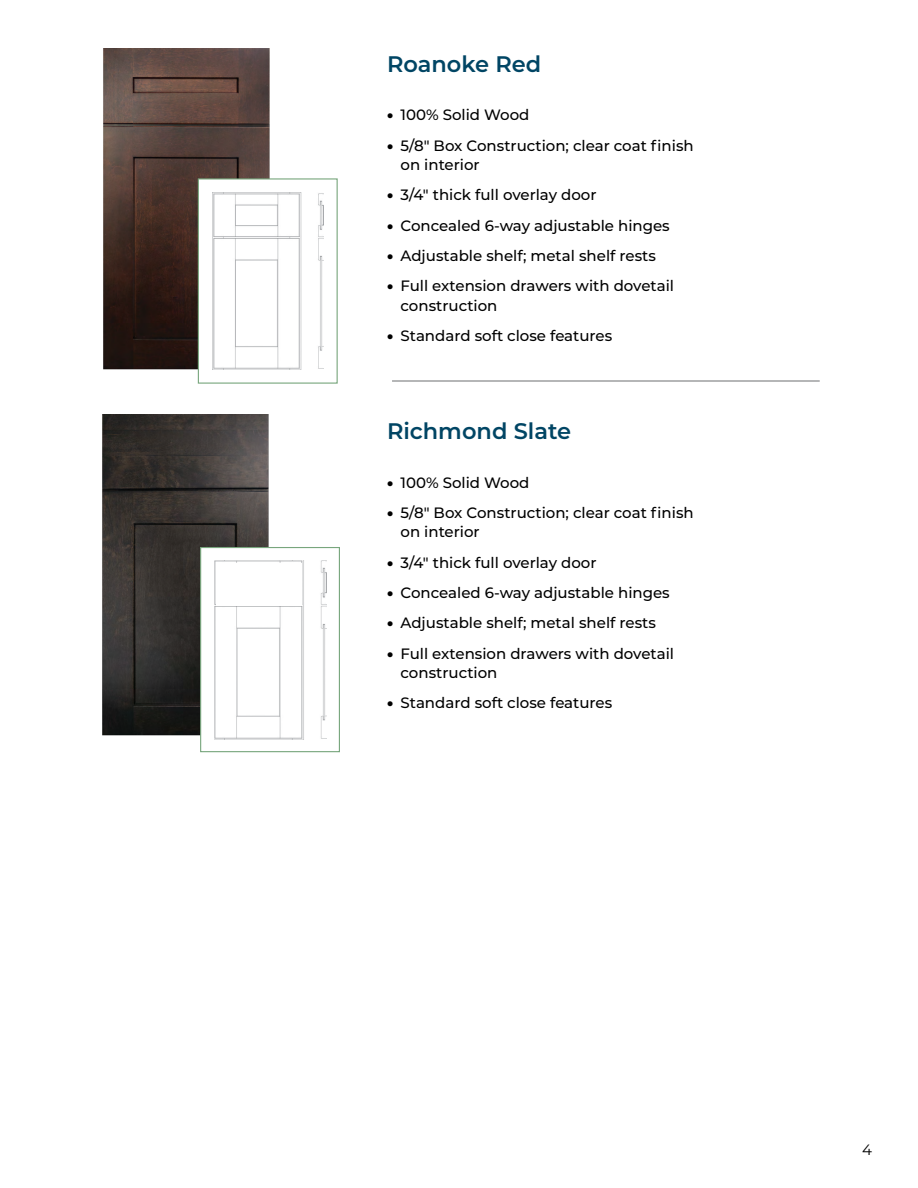
<style>
.page{position:relative;width:918px;height:1188px;background:#fff}
.page>*{position:absolute;margin:0;border:0;box-sizing:border-box;transform-origin:0 0}
.t1{font:600 22.5px "Montserrat";color:#004564}
.t2{font:500 15px/19.5px "Montserrat";color:#000}
.t3{font:15px "Montserrat";color:#000}
.s1{font-weight:900}
</style>
<div class="page">
<img style="left:102px;top:414px;width:167px;height:321px">
<div style="left:200px;top:547px;width:140px;height:205px;background:#fff;border:1px solid #78a67d"></div>
<img style="left:103px;top:48px;width:167px;height:321px">
<div style="left:198px;top:179px;width:139px;height:204px;background:#fff"></div>
<img style="left:212px;top:193px;width:111px;height:176px">
<div style="left:198px;top:178px;width:140px;height:206px;border:1px solid #78a67d"></div>
<hr style="left:392px;top:381px;width:428px;height:1px;background:#6d6e71">
<img style="left:214px;top:560px;width:113px;height:180px">
<div style="left:216px;top:563px;width:86px;height:43px;background:#fff"></div>
<h1 class="t1" style="left:387px;top:48px;width:156px">Roanoke Red</h1>
<p class="t2" style="left:387px;top:105px;width:144px"><span class="s1">•</span> 100% Solid Wood</p>
<p class="t2" style="left:400px;top:135px;width:295px;text-indent:-14px"><span class="s1">•</span> 5/8" Box Construction; clear coat finish on interior</p>
<p class="t2" style="left:387px;top:185px;width:211px"><span class="s1">•</span> 3/4" thick full overlay door</p>
<p class="t2" style="left:387px;top:215px;width:284px"><span class="s1">•</span> Concealed 6-way adjustable hinges</p>
<p class="t2" style="left:387px;top:245px;width:270px"><span class="s1">•</span> Adjustable shelf; metal shelf rests</p>
<p class="t2" style="left:400px;top:276px;width:275px;text-indent:-14px"><span class="s1">•</span> Full extension drawers with dovetail construction</p>
<p class="t2" style="left:387px;top:325px;width:227px"><span class="s1">•</span> Standard soft close features</p>
<h1 class="t1" style="left:387px;top:415px;width:186px">Richmond Slate</h1>
<p class="t2" style="left:387px;top:472px;width:144px"><span class="s1">•</span> 100% Solid Wood</p>
<p class="t2" style="left:400px;top:502px;width:295px;text-indent:-14px"><span class="s1">•</span> 5/8" Box Construction; clear coat finish on interior</p>
<p class="t2" style="left:387px;top:552px;width:211px"><span class="s1">•</span> 3/4" thick full overlay door</p>
<p class="t2" style="left:387px;top:582px;width:284px"><span class="s1">•</span> Concealed 6-way adjustable hinges</p>
<p class="t2" style="left:387px;top:613px;width:270px"><span class="s1">•</span> Adjustable shelf; metal shelf rests</p>
<p class="t2" style="left:400px;top:643px;width:275px;text-indent:-14px"><span class="s1">•</span> Full extension drawers with dovetail construction</p>
<p class="t2" style="left:387px;top:693px;width:227px"><span class="s1">•</span> Standard soft close features</p>
<p class="t3" style="left:862px;top:1139px;width:11px">4</p>
</div>
